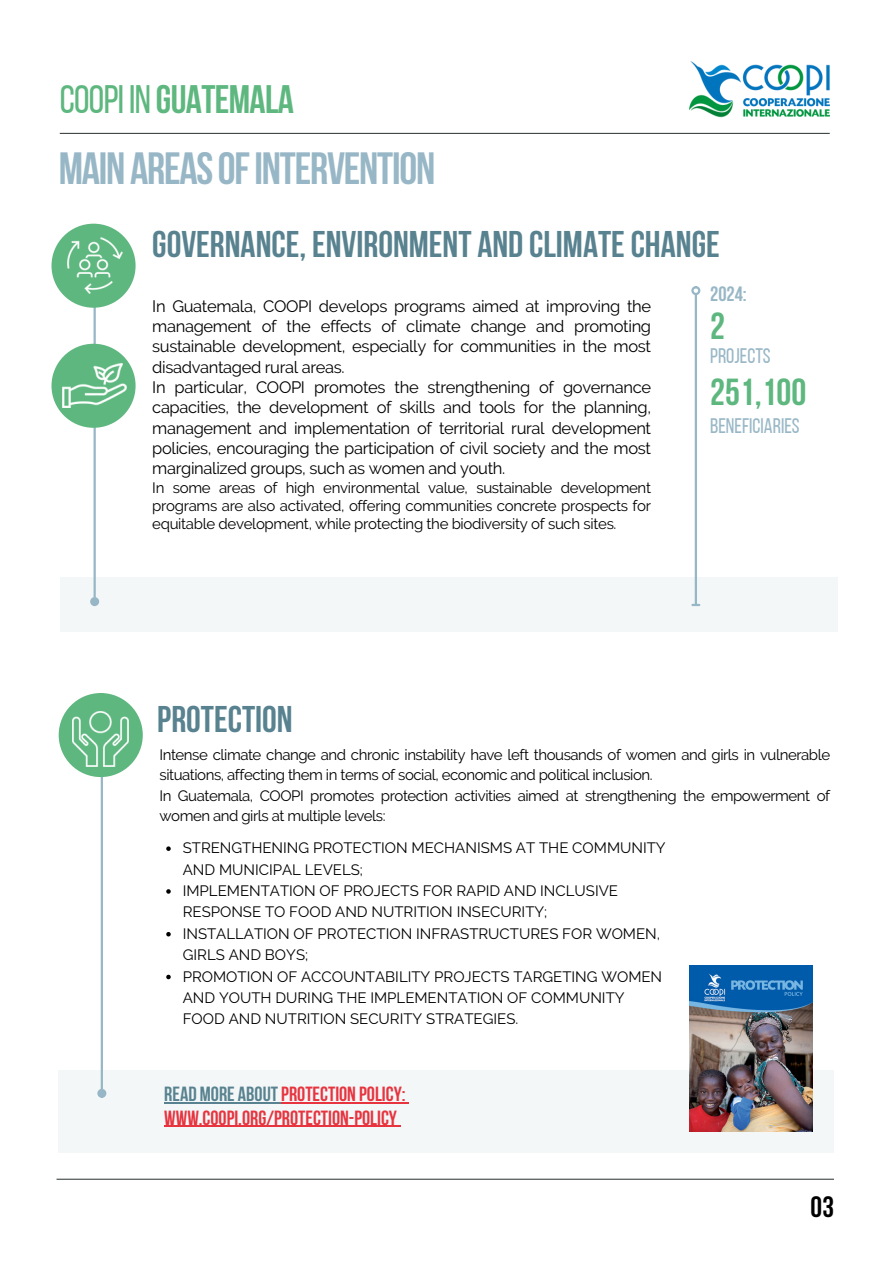
<style>
.page{position:relative;width:894px;height:1264px;background:#fff}
.page>*{position:absolute;margin:0;border:0;box-sizing:border-box;transform-origin:0 0}
.t1{font:700 45px "Bebas Neue";letter-spacing:-.025em;color:#98b7c6}
.t2{font:700 39.6px "Bebas Neue";letter-spacing:-.015em;color:#5db77e}
.t3{font:700 37.5px "Bebas Neue";color:#5db77e}
.t4{font:700 37.05px "Bebas Neue";color:#58828f}
.t5{font:700 29.25px "Bebas Neue";color:#000}
.t6{font:21px "Bebas Neue";color:#98b7c6}
.t7{font:700 20.7px "Bebas Neue";color:#98b7c6}
.t8{font:700 20.4px "Bebas Neue";color:#e7343f}
.t9{font:16.5px/20.2px "Raleway";letter-spacing:-.02em;color:#000;text-align:justify}
.t10{font:15px/21.3px "Raleway";color:#000}
.t11{font:15px/20.2px "Raleway";letter-spacing:-.03em;color:#000}
.s1{font-weight:400}
.s2{color:#58828f}
</style>
<div class="page">
<div style="left:60px;top:577px;width:777px;height:55px;background:#f3f7f8"></div>
<hr style="left:93px;top:305px;width:3px;height:292px;background:#98b7c6">
<div style="left:91px;top:598px;width:7px;height:7px;background:#98b7c6;border-radius:50%"></div>
<div style="left:90px;top:597px;width:9px;height:9px;border:2px solid #98b7c6;border-radius:50%"></div>
<div style="left:51px;top:224px;width:84px;height:84px;background:#5db77e;border-radius:50%"></div>
<hr style="left:56px;top:1178px;width:777px;height:1px;background:#414747">
<img style="left:689px;top:62px;width:140px;height:56px">
<hr style="left:60px;top:133px;width:769px;height:1px;background:#414747">
<hr style="left:694px;top:294px;width:2px;height:310px;background:#98b7c6">
<svg style="left:692px;top:604px;width:7px;height:2px"></svg>
<div style="left:691px;top:286px;width:9px;height:9px;border:2px solid #98b7c6;border-radius:50%"></div>
<div style="left:51px;top:344px;width:84px;height:84px;background:#5db77e;border-radius:50%"></div>
<img style="left:63px;top:363px;width:64px;height:44px">
<img style="left:67px;top:237px;width:55px;height:57px">
<div style="left:59px;top:1069px;width:774px;height:83px;background:#f3f7f8"></div>
<hr style="left:101px;top:701px;width:2px;height:388px;background:#98b7c6">
<div style="left:98px;top:1089px;width:7px;height:7px;background:#98b7c6;border-radius:50%"></div>
<div style="left:97px;top:1088px;width:9px;height:9px;border:2px solid #98b7c6;border-radius:50%"></div>
<div style="left:59px;top:693px;width:84px;height:84px;background:#5db77e;border-radius:50%"></div>
<img style="left:73px;top:711px;width:55px;height:55px">
<img style="left:689px;top:965px;width:123px;height:166px">
<hr style="left:164px;top:1101px;width:117px;height:2px;background:#58828f">
<hr style="left:281px;top:1101px;width:124px;height:2px;background:#e7343f">
<hr style="left:164px;top:1125px;width:233px;height:1px;background:#e7343f">
<svg style="left:166px;top:846px;width:5px;height:5px"></svg>
<svg style="left:166px;top:889px;width:5px;height:4px"></svg>
<svg style="left:166px;top:932px;width:5px;height:4px"></svg>
<svg style="left:166px;top:974px;width:5px;height:5px"></svg>
<h3 class="t2" style="left:60px;top:83px;width:236px"><span class="s1">COOPI IN</span> GUATEMALA</h3>
<p class="t1" style="left:59px;top:150px;width:378px">MAINAREASOFINTERVENTION</p>
<p class="t4" style="left:152px;top:229px;width:569px">GOVERNANCE, ENVIRONMENT AND CLIMATECHANGE</p>
<p class="t9" style="left:152px;top:296px;width:500px">In Guatemala, COOPI develops programs aimed at improving the management of the effects of climate change and promoting sustainable development, especially for communities in the most disadvantaged rural areas.</p>
<p class="t9" style="left:152px;top:377px;width:500px">In particular, COOPI promotes the strengthening of governance capacities, the development of skills and tools for the planning, management and implementation of territorial rural development policies, encouraging the participation of civil society and the most marginalized groups, such as women and youth.</p>
<p class="t10" style="left:152px;top:479px;width:500px;line-height:18px;text-align:justify">In some areas of high environmental value, sustainable development programs are also activated, offering communities concrete prospects for equitable development, while protecting the biodiversity of such sites.</p>
<h4 class="t7" style="left:710px;top:286px;width:38px">2024:</h4>
<h6 class="t3" style="left:710px;top:311px;width:16px">2</h6>
<p class="t6" style="left:710px;top:347px;width:62px">PROJECTS</p>
<p class="t3" style="left:710px;top:376px;width:98px">251,100</p>
<h6 class="t6" style="left:710px;top:417px;width:91px">BENEFICIARIES</h6>
<h3 class="t4" style="left:157px;top:704px;width:137px">PROTECTION</h3>
<p class="t11" style="left:159px;top:744px;width:672px">Intense climate change and chronic instability have left thousands of women and girls in vulnerable situations, affecting them in terms of social, economic and political inclusion.</p>
<p class="t11" style="left:159px;top:785px;width:672px">In Guatemala, COOPI promotes protection activities aimed at strengthening the empowerment of women and girls at multiple levels:</p>
<p class="t10" style="left:183px;top:837px;width:484px">STRENGTHENING PROTECTION MECHANISMS AT THE COMMUNITY<br>AND MUNICIPAL LEVELS;</p>
<p class="t10" style="left:183px;top:880px;width:436px">IMPLEMENTATION OF PROJECTS FOR RAPID AND INCLUSIVE<br>RESPONSE TO FOOD AND NUTRITION INSECURITY;</p>
<p class="t10" style="left:183px;top:922px;width:479px">INSTALLATION OF PROTECTION INFRASTRUCTURES FOR WOMEN,<br>GIRLS AND BOYS;</p>
<p class="t10" style="left:183px;top:965px;width:481px">PROMOTION OF ACCOUNTABILITY PROJECTS TARGETING WOMEN<br>AND YOUTH DURING THE IMPLEMENTATION OF COMMUNITY<br>FOOD AND NUTRITION SECURITY STRATEGIES.</p>
<p class="t8" style="left:164px;top:1085px;width:243px"><span class="s2">READ MORE ABOUT</span> PROTECTION POLICY:</p>
<p class="t8" style="left:164px;top:1109px;width:234px">WWW.COOPI.ORG/PROTECTION-POLICY</p>
<p class="t5" style="left:810px;top:1194px;width:25px">03</p>
</div>
